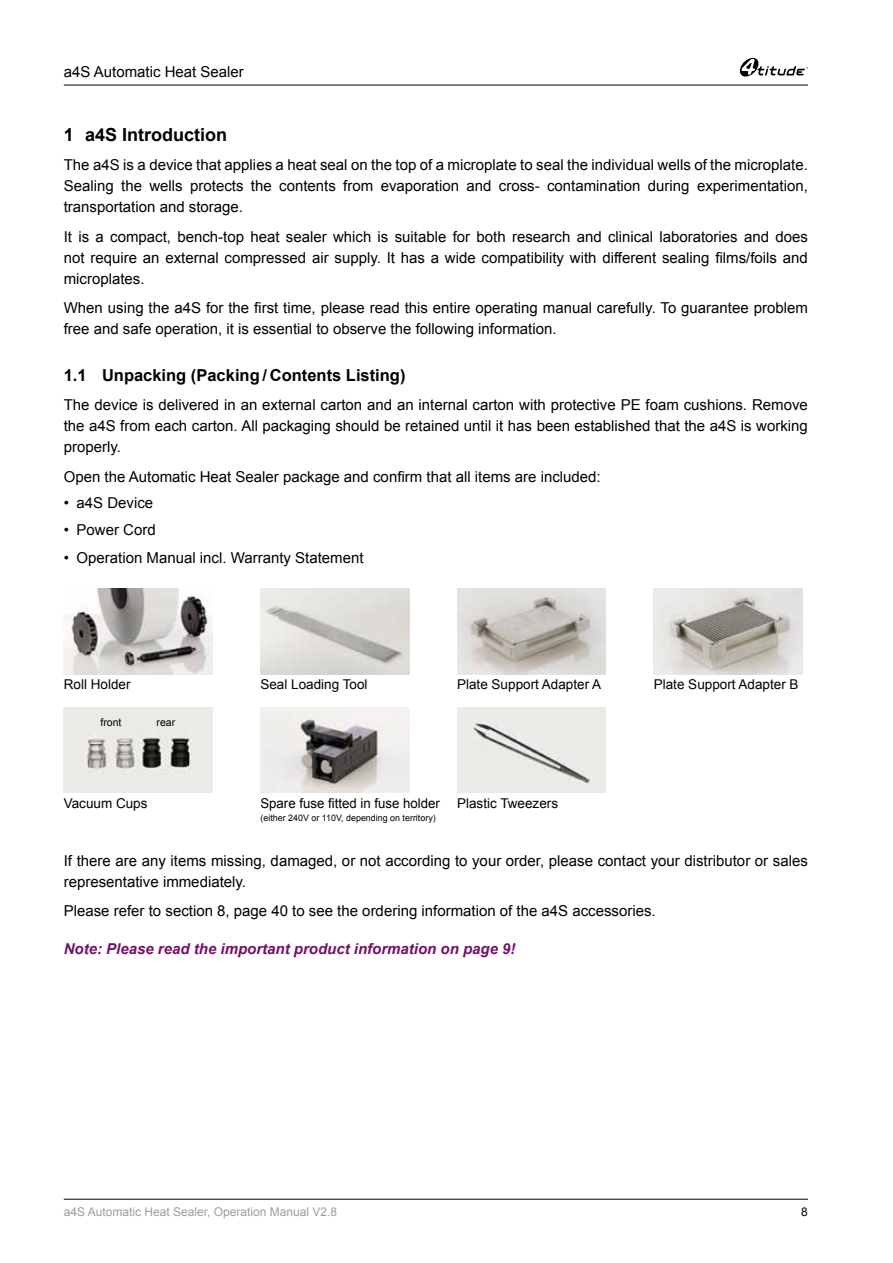
<style>
.page{position:relative;width:893px;height:1263px;background:#fff}
.page>*{position:absolute;margin:0;border:0;box-sizing:border-box;transform-origin:0 0}
.t1{font:700 18px "Arial";color:#000}
.t2{font:700 16.5px "Arial";color:#000}
.t3{font:15px/21px "Arial";color:#000;text-align:justify}
.t4{font:italic 700 15px "Arial";color:#751068}
.t5{font:13.5px "Arial";color:#000}
.t6{font:12px "Arial";color:#9c9d9d}
.t7{font:12px "Arial";color:#000}
.t8{font:10.5px "Arial";color:#000}
.t9{font:9px "Arial";color:#000}
</style>
<div class="page">
<hr style="left:64px;top:1199px;width:744px;height:1px;background:#000">
<hr style="left:64px;top:85px;width:744px;height:1px;background:#000">
<svg style="left:740px;top:58px;width:68px;height:19px"></svg>
<img style="left:64px;top:589px;width:149px;height:85px">
<img style="left:260px;top:589px;width:149px;height:85px">
<img style="left:457px;top:589px;width:149px;height:85px">
<img style="left:654px;top:589px;width:149px;height:85px">
<img style="left:64px;top:707px;width:149px;height:85px">
<img style="left:260px;top:707px;width:149px;height:85px">
<img style="left:457px;top:707px;width:149px;height:85px">
<p class="t3" style="left:64px;top:61px;width:182px">a4S Automatic Heat Sealer</p>
<p class="t1" style="left:64px;top:122px;width:165px">1 a4S Introduction</p>
<p class="t3" style="left:64px;top:155px;width:746px">The a4S is a device that applies a heat seal on the top of a microplate to seal the individual wells of the microplate.<br>Sealing the wells protects the contents from evaporation and cross- contamination during experimentation, transportation and storage.</p>
<p class="t3" style="left:64px;top:226px;width:746px">It is a compact, bench-top heat sealer which is suitable for both research and clinical laboratories and does not require an external compressed air supply. It has a wide compatibility with different sealing films/foils and microplates.</p>
<p class="t3" style="left:64px;top:298px;width:746px">When using the a4S for the first time, please read this entire operating manual carefully. To guarantee problem free and safe operation, it is essential to observe the following information.</p>
<p class="t2" style="left:64px;top:364px;width:343px">1.1 Unpacking (Packing / Contents Listing)</p>
<p class="t3" style="left:64px;top:395px;width:746px">The device is delivered in an external carton and an internal carton with protective PE foam cushions. Remove the a4S from each carton. All packaging should be retained until it has been established that the a4S is working properly.</p>
<p class="t3" style="left:64px;top:466px;width:538px">Open the Automatic Heat Sealer package and confirm that all items are included:</p>
<p class="t3" style="left:64px;top:492px;width:91px">• a4S Device</p>
<p class="t3" style="left:64px;top:520px;width:93px">• Power Cord</p>
<p class="t3" style="left:64px;top:547px;width:301px">• Operation Manual incl. Warranty Statement</p>
<p class="t5" style="left:64px;top:676px;width:68px">Roll Holder</p>
<p class="t5" style="left:260px;top:676px;width:109px">Seal Loading Tool</p>
<p class="t5" style="left:457px;top:676px;width:146px">Plate Support Adapter A</p>
<p class="t5" style="left:654px;top:676px;width:146px">Plate Support Adapter B</p>
<p class="t8" style="left:100px;top:715px;width:23px">front</p>
<p class="t8" style="left:157px;top:715px;width:20px">rear</p>
<p class="t5" style="left:64px;top:794px;width:85px">Vacuum Cups</p>
<p class="t5" style="left:260px;top:794px;width:181px">Spare fuse fitted in fuse holder</p>
<p class="t9" style="left:260px;top:812px;width:177px">(either 240V or 110V, depending on territory)</p>
<p class="t5" style="left:457px;top:794px;width:103px">Plastic Tweezers</p>
<p class="t3" style="left:64px;top:850px;width:746px">If there are any items missing, damaged, or not according to your order, please contact your distributor or sales representative immediately.</p>
<p class="t3" style="left:64px;top:901px;width:593px">Please refer to section 8, page 40 to see the ordering information of the a4S accessories.</p>
<p class="t4" style="left:64px;top:939px;width:453px">Note: Please read the important product information on page 9!</p>
<p class="t6" style="left:64px;top:1204px;width:275px">a4S Automatic Heat Sealer, Operation Manual V2.8</p>
<p class="t7" style="left:801px;top:1204px;width:8px">8</p>
</div>
